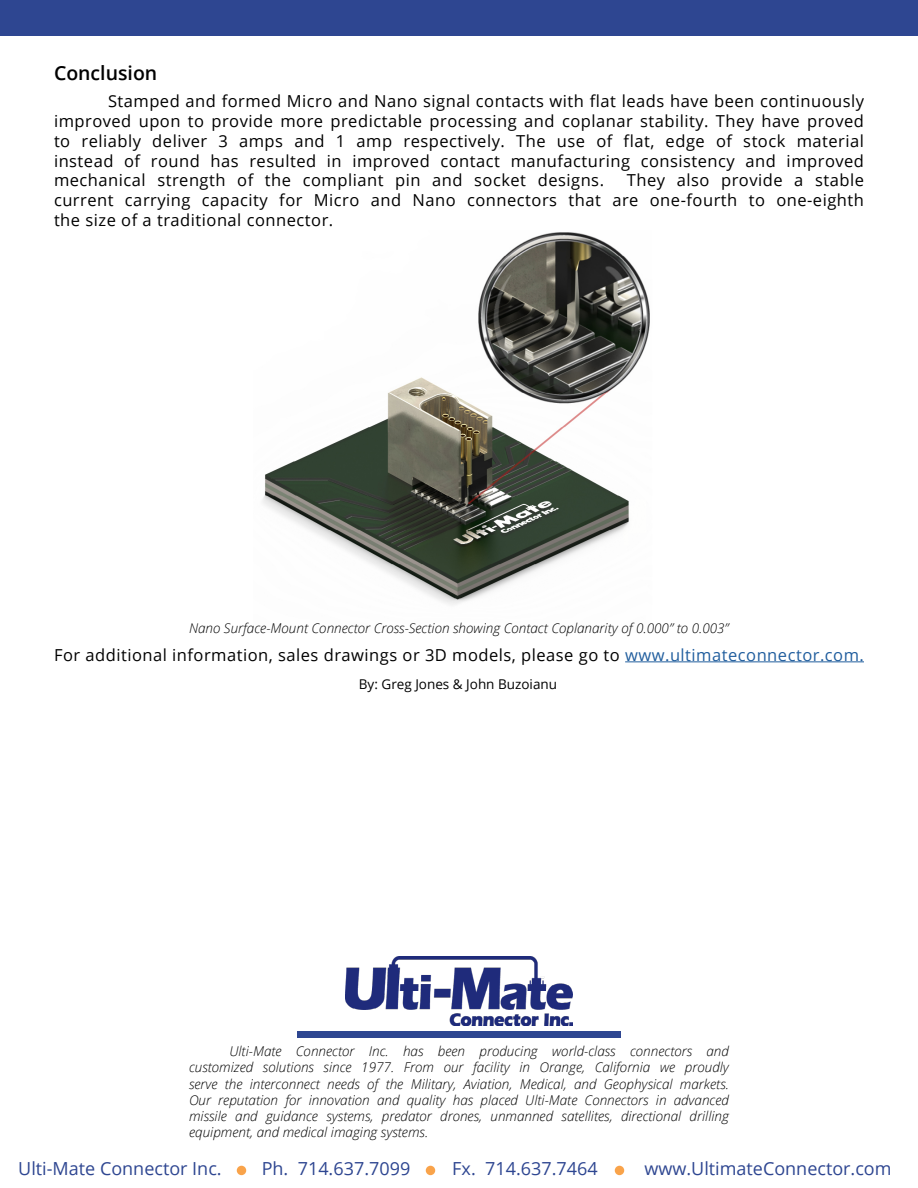
<style>
.page{position:relative;width:918px;height:1188px;background:#fff}
.page>*{position:absolute;margin:0;border:0;box-sizing:border-box;transform-origin:0 0}
.t1{font:600 19.5px "Open Sans";color:#000}
.t2{font:18px "Open Sans";color:#2e4691}
.t3{font:16.5px/19.8px "Open Sans";letter-spacing:.03em;color:#000;text-align:justify}
.t4{font:italic 300 13.5px/16.2px "Open Sans";color:#000;text-align:justify}
.t5{font:13.5px "Open Sans";color:#000}
.s1{color:#215e9e}
</style>
<div class="page">
<div style="left:0;top:0;width:918px;height:35px;background:#2e4691"></div>
<div style="left:237px;top:1166px;width:9px;height:9px;background:#f9a34a;border-radius:50%"></div>
<div style="left:426px;top:1166px;width:9px;height:9px;background:#f9a34a;border-radius:50%"></div>
<div style="left:615px;top:1166px;width:9px;height:9px;background:#f9a34a;border-radius:50%"></div>
<img style="left:262px;top:232px;width:388px;height:373px">
<img style="left:345px;top:956px;width:228px;height:69px">
<div style="left:297px;top:1031px;width:324px;height:7px;background:#2e4691"></div>
<hr style="left:625px;top:661px;width:239px;height:1px;background:#215e9e">
<p class="t1" style="left:54px;top:59px;width:105px">Conclusion</p>
<p class="t3" style="left:54px;top:91px;width:812px;text-indent:54px">Stamped and formed Micro and Nano signal contacts with flat leads have been continuously improved upon to provide more predictable processing and coplanar stability. They have proved to reliably deliver 3 amps and 1 amp respectively. The use of flat, edge of stock material instead of round has resulted in improved contact manufacturing consistency and improved mechanical strength of the compliant pin and socket designs.</p>
<p class="t3" style="left:54px;top:170px;width:812px;text-indent:573px">They also provide a stable current carrying capacity for Micro and Nano connectors that are one-fourth to one-eighth the size of a traditional connector.</p>
<p class="t4" style="left:189px;top:620px;width:541px">Nano Surface-Mount Connector Cross-Section showing Contact Coplanarity of 0.000” to 0.003”</p>
<p class="t3" style="left:54px;top:644px;width:811px">For additional information, sales drawings or 3D models, please go to <span class="s1">www.ultimateconnector.com.</span></p>
<p class="t5" style="left:359px;top:675px;width:200px">By: Greg Jones &amp; John Buzoianu</p>
<p class="t4" style="left:189px;top:1043px;width:542px;text-indent:40px">Ulti-Mate Connector Inc. has been producing world-class connectors and customized solutions since 1977. From our facility in Orange, California we proudly serve the interconnect needs of the Military, Aviation, Medical, and Geophysical markets.<br>Our reputation for innovation and quality has placed Ulti-Mate Connectors in advanced missile and guidance systems, predator drones, unmanned satellites, directional drilling equipment, and medical imaging systems.</p>
<p class="t2" style="left:18px;top:1156px;width:205px">Ulti-Mate Connector Inc.</p>
<p class="t2" style="left:262px;top:1156px;width:150px">Ph. 714.637.7099</p>
<p class="t2" style="left:452px;top:1156px;width:147px">Fx. 714.637.7464</p>
<p class="t2" style="left:644px;top:1156px;width:249px">www.UltimateConnector.com</p>
</div>
